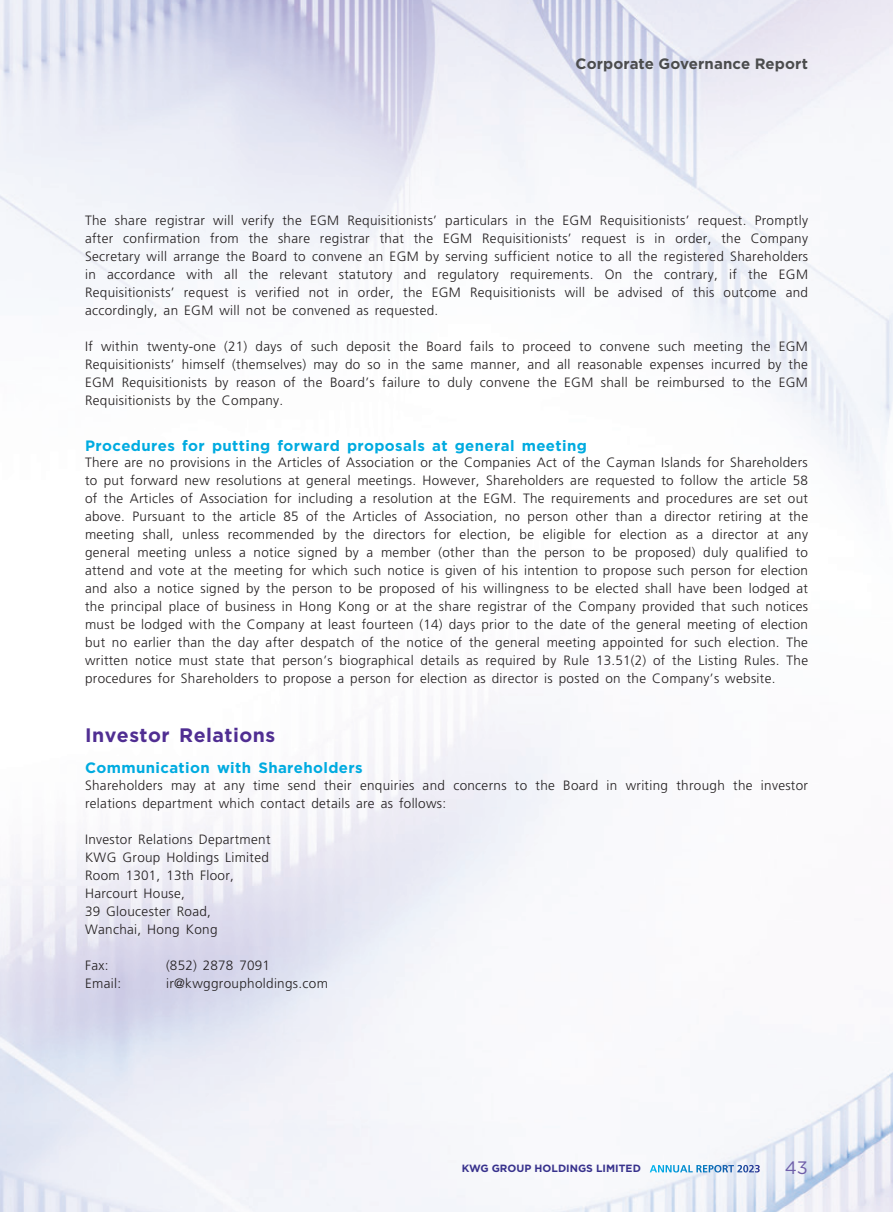
<style>
.page{position:relative;width:893px;height:1212px;background:#fff}
.page>*{position:absolute;margin:0;border:0;box-sizing:border-box;transform-origin:0 0}
._03_H1{font:700 19.5px "Gotham";letter-spacing:.025em;color:#502e92}
.t1{font:18px "Gotham";color:#6f5ea9}
._04___H2{font:700 15px "Gotham";letter-spacing:.025em;color:#00abe0}
.t2{font:700 15px "Gotham";letter-spacing:.01em;color:#4b4c4d}
._11_P0{font:300 13.5px/18px "Frutiger LT Std";letter-spacing:.025em;color:#231f20;text-align:justify}
._31_table_tab_6pt{font:300 13.5px "Frutiger LT Std";letter-spacing:.025em;color:#231f20}
.t3{font:700 10.5px "Gotham";color:#38328d}
.s1{font-family:"Frutiger LT Std";color:#fff}
</style>
<div class="page">
<img style="left:0;top:0;width:893px;height:1212px">
<p class="t2" style="left:576px;top:54px;width:234px">Corporate Governance Report</p>
<p class="_11_P0" style="left:85px;top:211px;width:725px">The share registrar will verify the EGM Requisitionists’ particulars in the EGM Requisitionists’ request. Promptly after confirmation from the share registrar that the EGM Requisitionists’ request is in order, the Company Secretary will arrange the Board to convene an EGM by serving sufficient notice to all the registered Shareholders in accordance with all the relevant statutory and regulatory requirements. On the contrary, if the EGM Requisitionists’ request is verified not in order, the EGM Requisitionists will be advised of this outcome and accordingly, an EGM will not be convened as requested.</p>
<p class="_11_P0" style="left:85px;top:337px;width:724px">If within twenty-one (21) days of such deposit the Board fails to proceed to convene such meeting the EGM Requisitionists’ himself (themselves) may do so in the same manner, and all reasonable expenses incurred by the EGM Requisitionists by reason of the Board’s failure to duly convene the EGM shall be reimbursed to the EGM Requisitionists by the Company.</p>
<p class="_04___H2" style="left:85px;top:435px;width:503px">Procedures for putting forward proposals at general meeting</p>
<p class="_11_P0" style="left:85px;top:454px;width:725px">There are no provisions in the Articles of Association or the Companies Act of the Cayman Islands for Shareholders to put forward new resolutions at general meetings. However, Shareholders are requested to follow the article 58 of the Articles of Association for including a resolution at the EGM. The requirements and procedures are set out above. Pursuant to the article 85 of the Articles of Association, no person other than a director retiring at the meeting shall, unless recommended by the directors for election, be eligible for election as a director at any general meeting unless a notice signed by a member (other than the person to be proposed) duly qualified to attend and vote at the meeting for which such notice is given of his intention to propose such person for election and also a notice signed by the person to be proposed of his willingness to be elected shall have been lodged at the principal place of business in Hong Kong or at the share registrar of the Company provided that such notices must be lodged with the Company at least fourteen (14) days prior to the date of the general meeting of election but no earlier than the day after despatch of the notice of the general meeting appointed for such election. The written notice must state that person’s biographical details as required by Rule 13.51(2) of the Listing Rules. The procedures for Shareholders to propose a person for election as director is posted on the Company’s website.</p>
<p class="_03_H1" style="left:85px;top:722px;width:192px">Investor Relations</p>
<p class="_04___H2" style="left:85px;top:758px;width:279px">Communication with Shareholders</p>
<p class="_11_P0" style="left:85px;top:776px;width:725px">Shareholders may at any time send their enquiries and concerns to the Board in writing through the investor relations department which contact details are as follows:</p>
<p class="_11_P0" style="left:85px;top:830px;width:187px">Investor Relations Department</p>
<p class="_11_P0" style="left:85px;top:848px;width:185px">KWG Group Holdings Limited</p>
<p class="_11_P0" style="left:85px;top:866px;width:150px">Room 1301, 13th Floor,</p>
<p class="_11_P0" style="left:85px;top:884px;width:101px">Harcourt House,</p>
<p class="_11_P0" style="left:85px;top:902px;width:127px">39 Gloucester Road,</p>
<p class="_11_P0" style="left:85px;top:920px;width:134px">Wanchai, Hong Kong</p>
<p class="_31_table_tab_6pt" style="left:85px;top:957px;width:25px">Fax:</p>
<p class="_31_table_tab_6pt" style="left:166px;top:957px;width:105px">(852) 2878 7091</p>
<p class="_31_table_tab_6pt" style="left:85px;top:975px;width:38px">Email:</p>
<p class="_31_table_tab_6pt" style="left:166px;top:975px;width:163px">ir@kwggroupholdings.com</p>
<p class="t3" style="left:462px;top:1162px;width:300px">KWG GROUP HOLDINGS LIMITED <span class="s1">ANNUAL REPORT 2023</span></p>
<h2 class="t1" style="left:785px;top:1156px;width:25px">43</h2>
</div>
